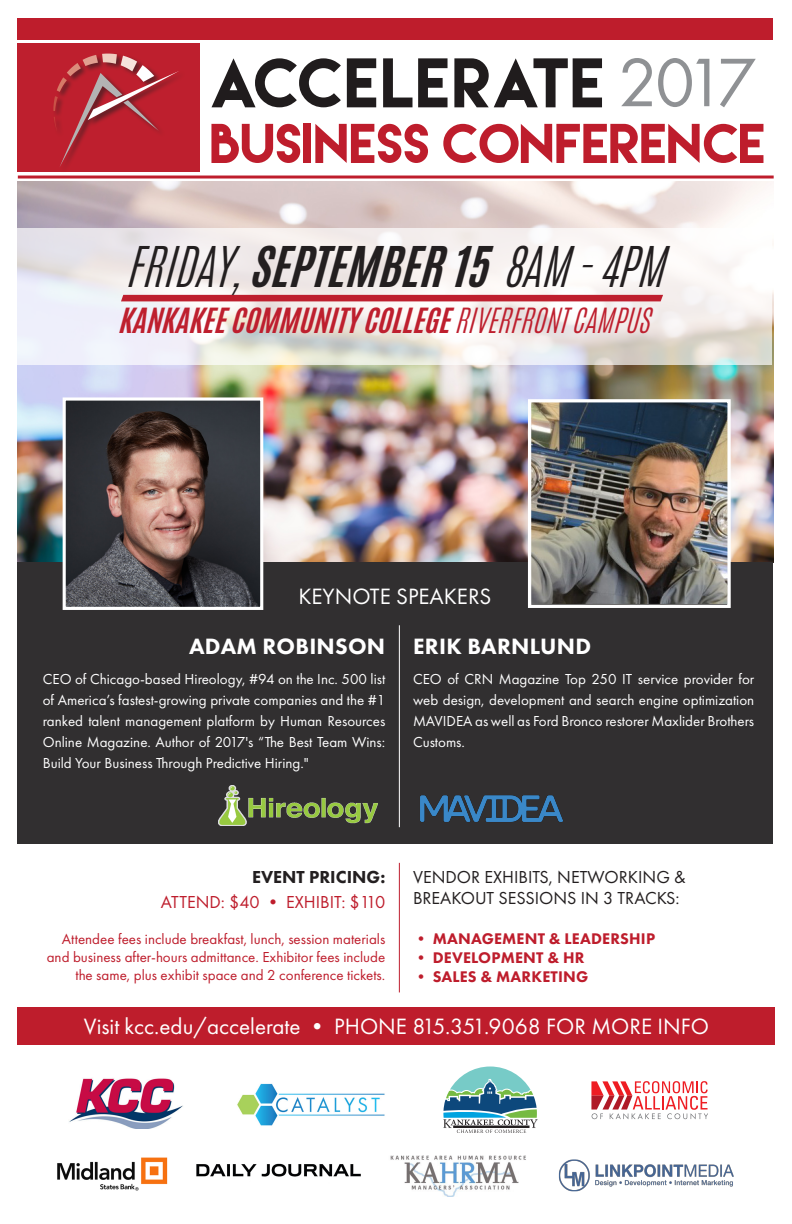
<style>
.page{position:relative;width:792px;height:1224px;background:#fff}
.page>*{position:absolute;margin:0;border:0;box-sizing:border-box;transform-origin:0 0}
.t1{font:italic 300 46.9px "Antonio";color:#231f20}
.t2{font:italic 700 29px "Antonio";color:#be1f2e}
.t3{font:23px "Futura PT";color:#fff}
.t4{font:800 23px "Futura PT";letter-spacing:.01em;color:#fff}
.t5{font:18px "Futura PT";color:#231f20}
.t6{font:18px "Futura PT";color:#be1d2c}
.t7{font:800 18px "Futura PT";color:#231f20}
.t8{font:800 16px "Futura PT";letter-spacing:.01em;color:#be1d2c}
.t9{font:15px/21px "Futura PT";color:#fff;text-align:justify}
.t10{font:15px/18px "Futura PT";color:#be1d2c;text-align:right}
.s1{font-weight:700}
.s2{font-weight:300}
</style>
<div class="page">
<img style="left:17px;top:181px;width:756px;height:382px">
<div style="left:17px;top:563px;width:756px;height:281px;background:#312f30"></div>
<div style="left:17px;top:1008px;width:758px;height:37px;background:#be1d2c"></div>
<hr style="left:18px;top:176px;width:756px;height:3px;background:#be1d2c">
<svg style="left:211px;top:124px;width:89px;height:39px"></svg>
<div style="left:303px;top:124px;width:8px;height:39px;background:#be1d2c"></div>
<svg style="left:315px;top:124px;width:113px;height:39px"></svg>
<svg style="left:443px;top:124px;width:320px;height:39px"></svg>
<svg style="left:212px;top:58px;width:129px;height:49px"></svg>
<svg style="left:347px;top:58px;width:29px;height:49px"></svg>
<svg style="left:383px;top:58px;width:29px;height:49px"></svg>
<svg style="left:418px;top:58px;width:30px;height:49px"></svg>
<svg style="left:454px;top:58px;width:148px;height:49px"></svg>
<svg style="left:621px;top:58px;width:135px;height:49px"></svg>
<div style="left:17px;top:43px;width:183px;height:129px;background:#be1f2e"></div>
<div style="left:53px;top:53px;width:133px;height:122px;background:#231f20;opacity:.59"></div>
<svg style="left:53px;top:54px;width:126px;height:114px"></svg>
<div style="left:17px;top:18px;width:756px;height:22px;background:#be1d2c"></div>
<img style="left:420px;top:795px;width:143px;height:27px">
<hr style="left:399px;top:625px;width:1px;height:202px;background:#fff">
<svg style="left:18px;top:228px;width:754px;height:137px"></svg>
<img style="left:67px;top:401px;width:192px;height:205px">
<div style="left:63px;top:397px;width:200px;height:213px;border:3px solid #fff"></div>
<img style="left:219px;top:786px;width:159px;height:40px">
<img style="left:532px;top:403px;width:195px;height:201px">
<div style="left:528px;top:399px;width:203px;height:209px;border:3px solid #fff"></div>
<hr style="left:399px;top:863px;width:1px;height:129px;background:#be1f2e">
<img style="left:558px;top:1159px;width:176px;height:33px">
<img style="left:57px;top:1157px;width:111px;height:34px">
<img style="left:196px;top:1163px;width:165px;height:14px">
<img style="left:390px;top:1155px;width:136px;height:41px">
<svg style="left:443px;top:1067px;width:95px;height:66px"></svg>
<img style="left:69px;top:1078px;width:114px;height:51px">
<img style="left:237px;top:1083px;width:148px;height:43px">
<svg style="left:591px;top:1081px;width:117px;height:38px"></svg>
<div style="left:121px;top:295px;width:542px;height:6px;background:#be1f2e"></div>
<p class="t1" style="left:125px;top:233px;width:558px">FRIDAY,<span class="s1">SEPTEMBER15</span>8AM-4PM</p>
<p class="t2" style="left:117px;top:299px;width:544px">KANKAKEECOMMUNITYCOLLEGE <span class="s2">RIVERFRONTCAMPUS</span></p>
<p class="t3" style="left:298px;top:583px;width:195px">KEYNOTE SPEAKERS</p>
<p class="t4" style="left:189px;top:632px;width:198px">ADAM ROBINSON</p>
<p class="t9" style="left:43px;top:669px;width:344px">CEO of Chicago-based Hireology, #94 on the Inc. 500 list of America’s fastest-growing private companies and the #1 ranked talent management platform by Human Resources Online Magazine. Author of 2017's “The Best Team Wins:<br>Build Your Business Through Predictive Hiring."</p>
<p class="t4" style="left:413px;top:632px;width:180px">ERIK BARNLUND</p>
<p class="t9" style="left:413px;top:669px;width:343px">CEO of CRN Magazine Top 250 IT service provider for web design, development and search engine optimization MAVIDEA as well as Ford Bronco restorer Maxlider Brothers Customs.</p>
<p class="t5" style="left:413px;top:866px;width:274px">VENDOR EXHIBITS, NETWORKING &amp;</p>
<p class="t5" style="left:413px;top:888px;width:268px">BREAKOUT SESSIONS IN 3 TRACKS:</p>
<p class="t7" style="left:252px;top:866px;width:135px">EVENT PRICING:</p>
<p class="t6" style="left:161px;top:891px;width:226px">ATTEND: $40 • EXHIBIT: $110</p>
<p class="t10" style="left:47px;top:930px;width:340px">Attendee fees include breakfast, lunch, session materials and business after-hours admittance. Exhibitor fees include the same, plus exhibit space and 2 conference tickets.</p>
<p class="t8" style="left:413px;top:929px;width:244px">• MANAGEMENT &amp; LEADERSHIP</p>
<p class="t8" style="left:413px;top:948px;width:173px">• DEVELOPMENT &amp; HR</p>
<p class="t8" style="left:413px;top:967px;width:177px">• SALES &amp; MARKETING</p>
<p class="t3" style="left:84px;top:1013px;width:627px">Visit kcc.edu/accelerate • PHONE 815.351.9068 FOR MORE INFO</p>
</div>
